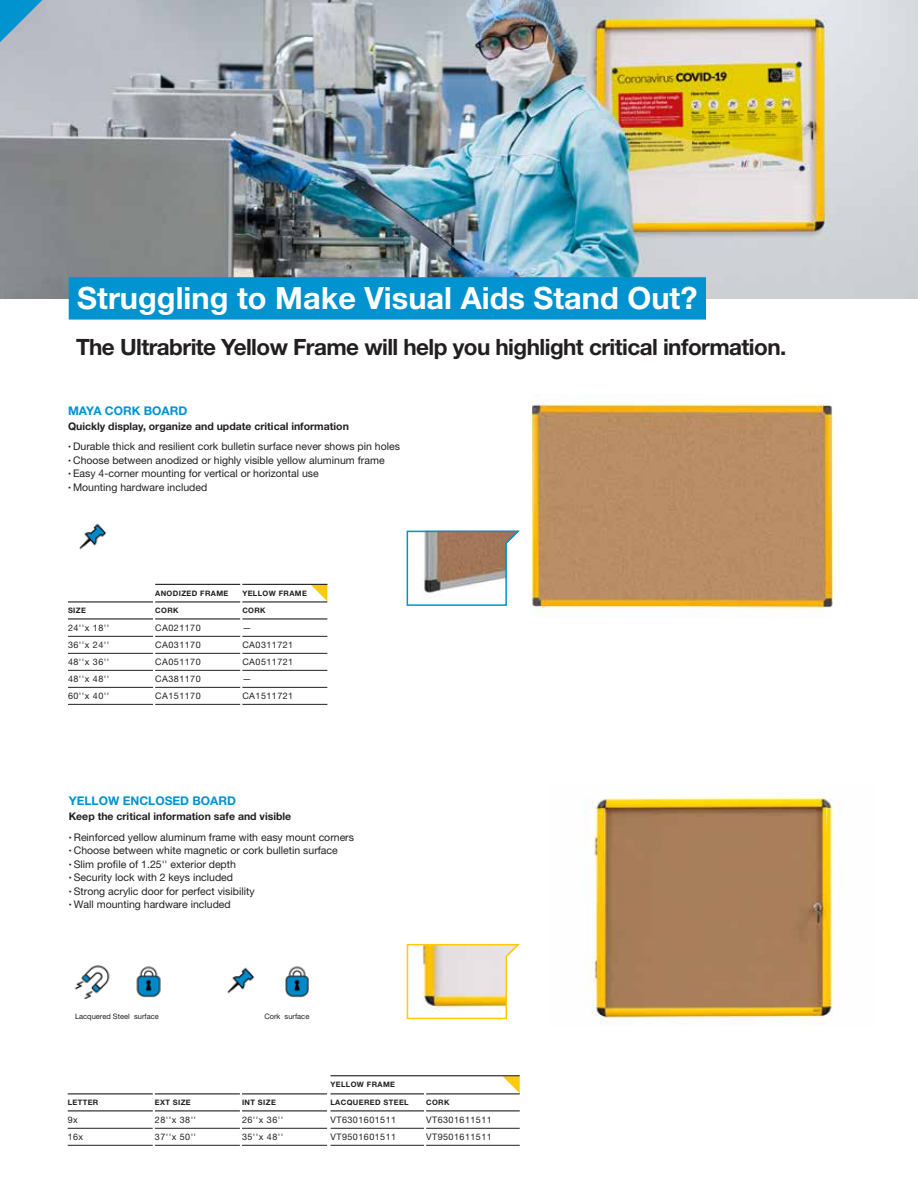
<style>
.page{position:relative;width:918px;height:1188px;background:#fff}
.page>*{position:absolute;margin:0;border:0;box-sizing:border-box;transform-origin:0 0}
.t1{font:700 30.75px "Helvetica Neue LT Pro";color:#fff}
.t2{font:700 22.5px "Helvetica Neue LT Std";letter-spacing:-.025em;color:#231f20}
.t3{font:700 12px "Helvetica Neue LT Std";color:#0093d0}
.t4{font:10.5px "Helvetica Neue LT Std";color:#231f20}
.t5{font:700 10.5px "Helvetica Neue LT Std";color:#231f20}
.t6{font:9px/17px "Helvetica Neue LT Std";letter-spacing:.05em;color:#231f20}
.t7{font:700 7.5px "Helvetica Neue LT Std";letter-spacing:.05em;color:#231f20}
.t8{font:7.5px "Helvetica Neue LT Std";color:#231f20}
.s1{font-family:"Enzo OT";font-weight:500}
</style>
<div class="page">
<img style="left:0;top:0;width:918px;height:298px">
<svg style="left:0;top:0;width:42px;height:42px;background:#59a6c9"></svg>
<div style="left:69px;top:277px;width:637px;height:43px;background:#0093d0"></div>
<svg style="left:503px;top:1076px;width:17px;height:17px"></svg>
<hr style="left:331px;top:1093px;width:93px;height:1px;background:#231f20">
<hr style="left:331px;top:1110px;width:93px;height:1px;background:#231f20">
<hr style="left:331px;top:1128px;width:93px;height:1px;background:#231f20">
<hr style="left:331px;top:1145px;width:93px;height:1px;background:#231f20">
<hr style="left:426px;top:1093px;width:94px;height:1px;background:#231f20">
<hr style="left:426px;top:1110px;width:94px;height:1px;background:#231f20">
<hr style="left:426px;top:1128px;width:94px;height:1px;background:#231f20">
<hr style="left:426px;top:1145px;width:94px;height:1px;background:#231f20">
<hr style="left:68px;top:601px;width:85px;height:2px;background:#231f20">
<hr style="left:68px;top:618px;width:85px;height:2px;background:#231f20">
<hr style="left:68px;top:636px;width:85px;height:1px;background:#231f20">
<hr style="left:68px;top:653px;width:85px;height:1px;background:#231f20">
<hr style="left:68px;top:670px;width:85px;height:1px;background:#231f20">
<hr style="left:68px;top:687px;width:85px;height:1px;background:#231f20">
<hr style="left:68px;top:704px;width:85px;height:1px;background:#231f20">
<hr style="left:242px;top:601px;width:85px;height:2px;background:#231f20">
<hr style="left:242px;top:618px;width:85px;height:2px;background:#231f20">
<hr style="left:242px;top:636px;width:85px;height:1px;background:#231f20">
<hr style="left:242px;top:653px;width:85px;height:1px;background:#231f20">
<hr style="left:242px;top:670px;width:85px;height:1px;background:#231f20">
<hr style="left:242px;top:687px;width:85px;height:1px;background:#231f20">
<hr style="left:242px;top:704px;width:85px;height:1px;background:#231f20">
<hr style="left:155px;top:601px;width:85px;height:2px;background:#231f20">
<hr style="left:155px;top:618px;width:85px;height:2px;background:#231f20">
<hr style="left:155px;top:636px;width:85px;height:1px;background:#231f20">
<hr style="left:155px;top:653px;width:85px;height:1px;background:#231f20">
<hr style="left:155px;top:670px;width:85px;height:1px;background:#231f20">
<hr style="left:155px;top:687px;width:85px;height:1px;background:#231f20">
<hr style="left:155px;top:704px;width:85px;height:1px;background:#231f20">
<hr style="left:155px;top:584px;width:85px;height:1px;background:#231f20">
<hr style="left:331px;top:1075px;width:189px;height:1px;background:#231f20">
<hr style="left:68px;top:1093px;width:85px;height:1px;background:#231f20">
<hr style="left:68px;top:1110px;width:85px;height:1px;background:#231f20">
<hr style="left:68px;top:1128px;width:85px;height:1px;background:#231f20">
<hr style="left:68px;top:1145px;width:85px;height:1px;background:#231f20">
<hr style="left:242px;top:1093px;width:85px;height:1px;background:#231f20">
<hr style="left:242px;top:1110px;width:85px;height:1px;background:#231f20">
<hr style="left:242px;top:1128px;width:85px;height:1px;background:#231f20">
<hr style="left:242px;top:1145px;width:85px;height:1px;background:#231f20">
<hr style="left:155px;top:1093px;width:85px;height:1px;background:#231f20">
<hr style="left:155px;top:1110px;width:85px;height:1px;background:#231f20">
<hr style="left:155px;top:1128px;width:85px;height:1px;background:#231f20">
<hr style="left:155px;top:1145px;width:85px;height:1px;background:#231f20">
<svg style="left:311px;top:585px;width:16px;height:16px"></svg>
<hr style="left:242px;top:584px;width:85px;height:1px;background:#231f20">
<img style="left:74px;top:965px;width:36px;height:34px">
<img style="left:136px;top:966px;width:25px;height:32px">
<img style="left:227px;top:967px;width:28px;height:27px">
<img style="left:79px;top:523px;width:28px;height:27px">
<img style="left:285px;top:966px;width:24px;height:32px">
<svg style="left:406px;top:530px;width:114px;height:76px"></svg>
<img style="left:532px;top:394px;width:301px;height:222px">
<img style="left:583px;top:796px;width:259px;height:228px">
<svg style="left:406px;top:943px;width:114px;height:77px"></svg>
<h1 class="t1" style="left:77px;top:279px;width:622px">Struggling to Make Visual Aids Stand Out?</h1>
<h2 class="t2" style="left:76px;top:333px;width:712px">The Ultrabrite Yellow Frame will help you highlight critical information.</h2>
<p class="t3" style="left:68px;top:403px;width:121px">MAYA CORK BOARD</p>
<p class="t5" style="left:68px;top:419px;width:282px">Quickly display, organize and update critical information</p>
<p class="t4" style="left:68px;top:440px;width:334px"><span class="s1">•</span> Durable thick and resilient cork bulletin surface never shows pin holes</p>
<p class="t4" style="left:68px;top:454px;width:318px"><span class="s1">•</span> Choose between anodized or highly visible yellow aluminum frame</p>
<p class="t4" style="left:68px;top:467px;width:252px"><span class="s1">•</span> Easy 4-corner mounting for vertical or horizontal use</p>
<p class="t4" style="left:68px;top:481px;width:141px"><span class="s1">•</span> Mounting hardware included</p>
<p class="t7" style="left:68px;top:606px;width:19px">SIZE</p>
<p class="t6" style="left:68px;top:619px;width:43px;text-align:justify">24''x 18'' 36''x 24'' 48''x 36'' 48''x 48'' 60''x 40''</p>
<p class="t7" style="left:155px;top:588px;width:75px">ANODIZED FRAME</p>
<p class="t7" style="left:155px;top:606px;width:25px">CORK</p>
<p class="t6" style="left:155px;top:619px;width:47px;text-align:justify">CA021170<br>CA031170<br>CA051170<br>CA381170<br>CA151170</p>
<p class="t7" style="left:242px;top:588px;width:66px">YELLOW FRAME</p>
<p class="t7" style="left:242px;top:606px;width:25px">CORK</p>
<p class="t6" style="left:242px;top:619px;width:52px">—<br>CA0311721<br>CA0511721 —<br>CA1511721</p>
<p class="t3" style="left:69px;top:793px;width:169px">YELLOW ENCLOSED BOARD</p>
<p class="t5" style="left:69px;top:810px;width:224px">Keep the critical information safe and visible</p>
<p class="t4" style="left:69px;top:831px;width:287px"><span class="s1">•</span> Reinforced yellow aluminum frame with easy mount corners</p>
<p class="t4" style="left:69px;top:844px;width:271px"><span class="s1">•</span> Choose between white magnetic or cork bulletin surface</p>
<p class="t4" style="left:69px;top:858px;width:169px"><span class="s1">•</span> Slim profile of 1.25'' exterior depth</p>
<p class="t4" style="left:69px;top:871px;width:166px"><span class="s1">•</span> Security lock with 2 keys included</p>
<p class="t4" style="left:69px;top:885px;width:187px"><span class="s1">•</span> Strong acrylic door for perfect visibility</p>
<p class="t4" style="left:69px;top:898px;width:164px"><span class="s1">•</span> Wall mounting hardware included</p>
<p class="t8" style="left:75px;top:1012px;width:85px">Lacquered Steel surface</p>
<p class="t8" style="left:264px;top:1012px;width:47px">Cork surface</p>
<p class="t7" style="left:68px;top:1098px;width:32px">LETTER</p>
<p class="t6" style="left:68px;top:1111px;width:17px">9x<br>16x</p>
<p class="t7" style="left:155px;top:1098px;width:37px">EXT SIZE</p>
<p class="t6" style="left:155px;top:1111px;width:43px">28''x 38''<br>37''x 50''</p>
<p class="t7" style="left:242px;top:1098px;width:35px">INT SIZE</p>
<p class="t6" style="left:242px;top:1111px;width:43px">26''x 36''<br>35''x 48''</p>
<p class="t7" style="left:331px;top:1080px;width:66px">YELLOW FRAME</p>
<p class="t7" style="left:331px;top:1098px;width:80px">LACQUERED STEEL</p>
<p class="t6" style="left:331px;top:1111px;width:67px">VT6301601511<br>VT9501601511</p>
<p class="t7" style="left:426px;top:1098px;width:25px">CORK</p>
<p class="t6" style="left:426px;top:1111px;width:67px">VT6301611511<br>VT9501611511</p>
</div>
